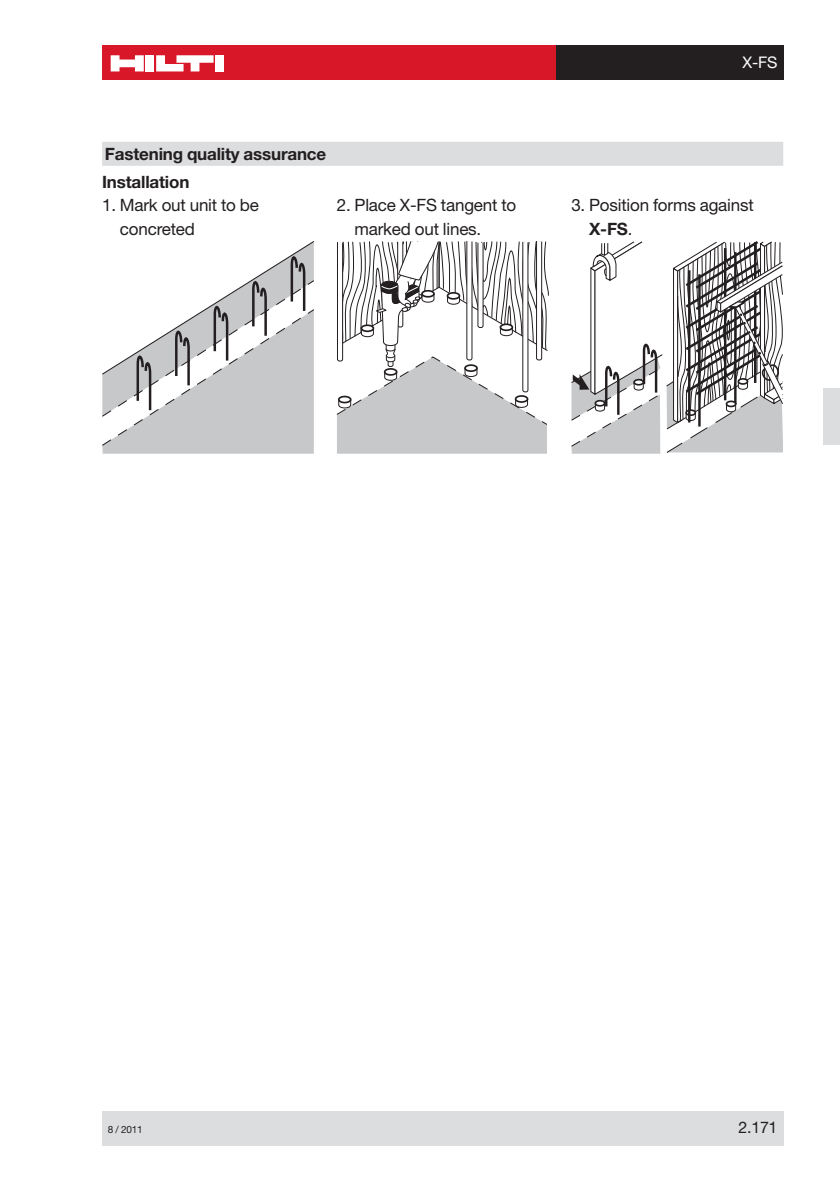
<style>
.page{position:relative;width:840px;height:1191px;background:#fff}
.page>*{position:absolute;margin:0;border:0;box-sizing:border-box;transform-origin:0 0}
.t1{font:17px/24px "Helvetica Neue";letter-spacing:-.01em;color:#231f20}
.t2{font:700 17px/27.8px "Helvetica Neue";letter-spacing:-.01em;color:#231f20}
.t3{font:16px "Helvetica Neue";color:#231f20}
.t4{font:16px "Helvetica Neue";color:#fff}
.t5{font:10px "Helvetica Neue";color:#231f20}
.s1{font-weight:700}
</style>
<div class="page">
<div style="left:102px;top:1111px;width:680px;height:34px;background:#dcdddf"></div>
<div style="left:102px;top:45px;width:454px;height:34px;background:#d81729"></div>
<div style="left:145px;top:55px;width:9px;height:16px;background:#fff"></div>
<div style="left:215px;top:55px;width:9px;height:16px;background:#fff"></div>
<svg style="left:111px;top:55px;width:33px;height:16px"></svg>
<svg style="left:156px;top:55px;width:57px;height:16px"></svg>
<div style="left:556px;top:45px;width:226px;height:34px;background:#231f20"></div>
<div style="left:822px;top:388px;width:17px;height:57px;background:#dcdddf"></div>
<div style="left:102px;top:142px;width:680px;height:24px;background:#dcdddf"></div>
<svg style="left:102px;top:241px;width:212px;height:213px"></svg>
<svg style="left:336px;top:241px;width:212px;height:213px"></svg>
<svg style="left:571px;top:241px;width:211px;height:213px"></svg>
<p class="t4" style="left:742px;top:57px;width:37px">X-FS</p>
<p class="t2" style="left:102px;top:142px;width:225px">Fastening quality assurance<br>Installation</p>
<p class="t1" style="left:120px;top:194px;width:140px;text-indent:-18px">1. Mark out unit to be concreted</p>
<p class="t1" style="left:354px;top:194px;width:163px;text-indent:-18px">2. Place X-FS tangent to marked out lines.</p>
<p class="t1" style="left:588px;top:194px;width:166px;text-indent:-18px">3. Position forms against<br><span class="s1">X-FS</span>.</p>
<p class="t5" style="left:108px;top:1125px;width:36px">8 / 2011</p>
<p class="t3" style="left:738px;top:1121px;width:40px">2.171</p>
</div>
